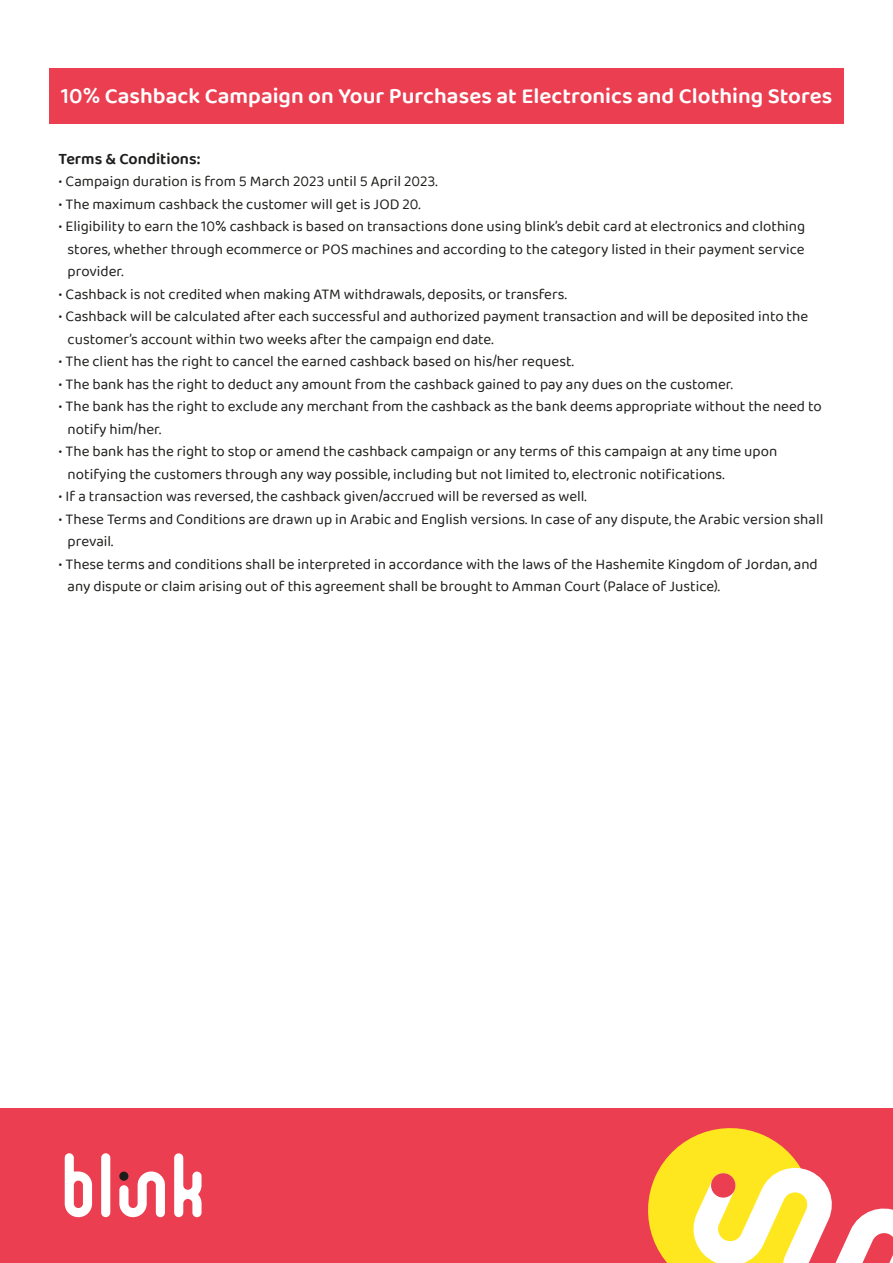
<style>
.page{position:relative;width:893px;height:1263px;background:#fff}
.page>*{position:absolute;margin:0;border:0;box-sizing:border-box;transform-origin:0 0}
.t1{font:600 22.5px "Baloo Bhaina 2";color:#fff}
.t2{font:600 16.5px "Baloo Bhaina 2";color:#1d1d1b}
.t3{font:15px/22.5px "Baloo Bhaina 2";color:#1d1d1b}
</style>
<div class="page">
<div style="left:0;top:1108px;width:893px;height:155px;background:#eb3e51"></div>
<svg style="left:648px;top:1128px;width:245px;height:135px"></svg>
<div style="left:49px;top:68px;width:795px;height:55px;background:#eb3e51"></div>
<svg style="left:119px;top:1171px;width:46px;height:46px"></svg>
<div style="left:101px;top:1153px;width:9px;height:64px;background:#fff;border-radius:5px"></div>
<svg style="left:65px;top:1153px;width:27px;height:64px"></svg>
<svg style="left:174px;top:1153px;width:28px;height:64px"></svg>
<div style="left:119px;top:1171px;width:9px;height:10px;background:#1d1d1b;border-radius:50%"></div>
<h1 class="t1" style="left:61px;top:82px;width:773px">10% Cashback Campaign on Your Purchases at Electronics and Clothing Stores</h1>
<p class="t2" style="left:59px;top:148px;width:143px">Terms &amp; Conditions:</p>
<p class="t3" style="left:59px;top:170px;width:380px">• Campaign duration is from 5 March 2023 until 5 April 2023.</p>
<p class="t3" style="left:59px;top:192px;width:363px">• The maximum cashback the customer will get is JOD 20.</p>
<p class="t3" style="left:68px;top:215px;width:739px;text-align:justify;text-indent:-9px">• Eligibility to earn the 10% cashback is based on transactions done using blink’s debit card at electronics and clothing stores, whether through ecommerce or POS machines and according to the category listed in their payment service provider.</p>
<p class="t3" style="left:59px;top:282px;width:510px">• Cashback is not credited when making ATM withdrawals, deposits, or transfers.</p>
<p class="t3" style="left:68px;top:305px;width:742px;text-indent:-9px">• Cashback will be calculated after each successful and authorized payment transaction and will be deposited into the customer’s account within two weeks after the campaign end date.</p>
<p class="t3" style="left:59px;top:350px;width:517px">• The client has the right to cancel the earned cashback based on his/her request.</p>
<p class="t3" style="left:59px;top:372px;width:676px">• The bank has the right to deduct any amount from the cashback gained to pay any dues on the customer.</p>
<p class="t3" style="left:68px;top:395px;width:756px;text-indent:-9px">• The bank has the right to exclude any merchant from the cashback as the bank deems appropriate without the need to notify him/her.</p>
<p class="t3" style="left:68px;top:440px;width:711px;text-indent:-9px">• The bank has the right to stop or amend the cashback campaign or any terms of this campaign at any time upon notifying the customers through any way possible, including but not limited to, electronic notifications.</p>
<p class="t3" style="left:59px;top:485px;width:530px">• If a transaction was reversed, the cashback given/accrued will be reversed as well.</p>
<p class="t3" style="left:68px;top:507px;width:757px;text-indent:-9px">• These Terms and Conditions are drawn up in Arabic and English versions. In case of any dispute, the Arabic version shall prevail.</p>
<p class="t3" style="left:68px;top:552px;width:752px;text-indent:-9px">• These terms and conditions shall be interpreted in accordance with the laws of the Hashemite Kingdom of Jordan, and any dispute or claim arising out of this agreement shall be brought to Amman Court (Palace of Justice).</p>
</div>
